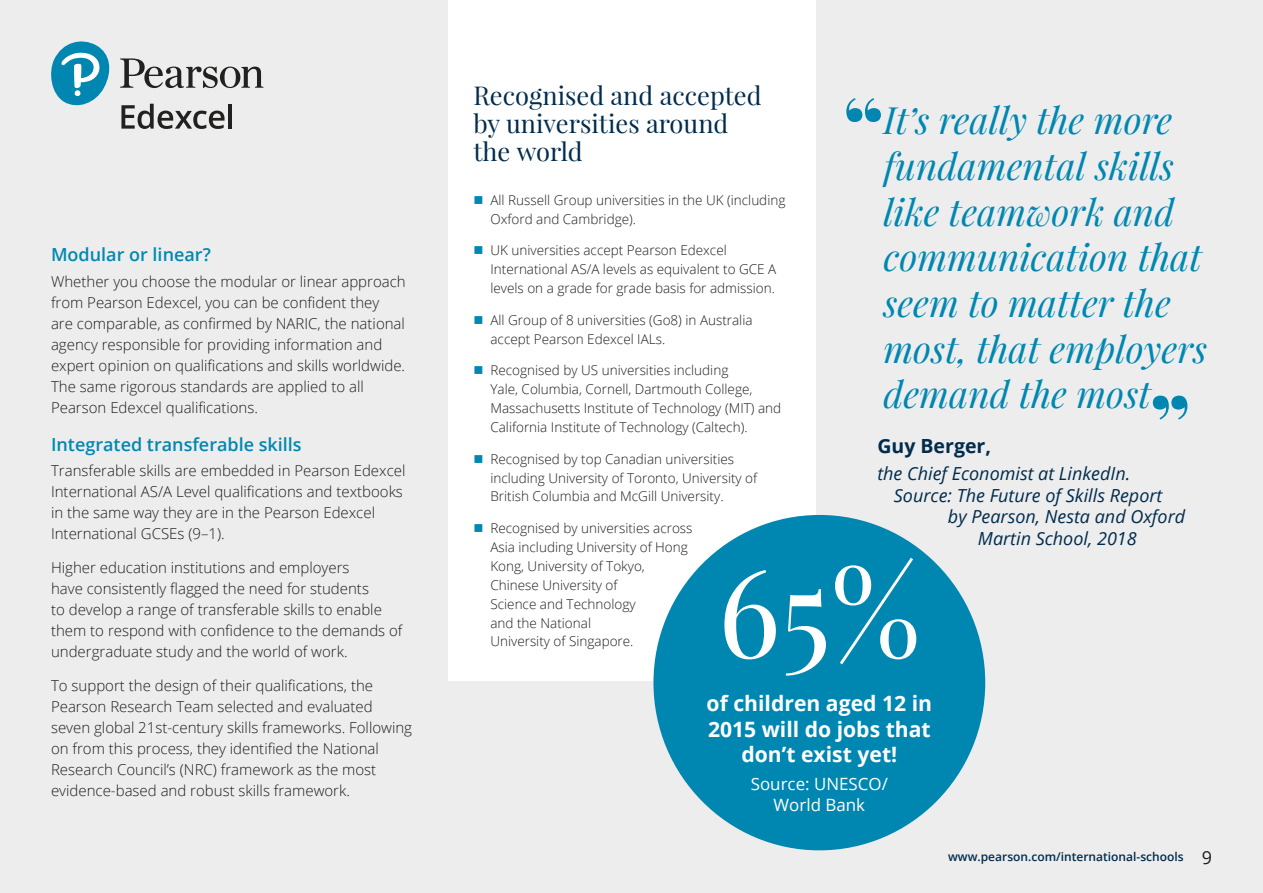
<style>
.page{position:relative;width:1263px;height:893px;background:#ededed}
.page>*{position:absolute;margin:0;border:0;box-sizing:border-box;transform-origin:0 0}
.t1{font:121.2px "Playfair Display";color:#fff}
.t2{font:900 80.85px "Playfair Display";color:#0087b1}
.t3{font:italic 36.9px/45.6px "Playfair Display";color:#0087b1}
.t4{font:25.5px/28px "Playfair Display";color:#002c4d}
.t5{font:700 21.15px/25.3px "Open Sans";color:#fff;text-align:center}
.t6{font:700 19.5px "Open Sans";color:#002c4d}
.t7{font:italic 18px "Open Sans";color:#002c4d}
.t8{font:600 18px "Open Sans";color:#0087b1}
.t9{font:16.95px/20.2px "Open Sans";color:#fff;text-align:center}
.t10{font:300 15px/21px "Open Sans";color:#1d1d1b}
.t11{font:300 13.5px/18.9px "Open Sans";color:#1d1d1b}
.t12{font:600 12px "Open Sans";color:#002c4d}
.s1{font-weight:900;font-style:normal;font-size:80.85px}
.s2{font-weight:400;font-size:18px;color:#1d1d1b}
</style>
<div class="page">
<div style="left:448px;top:0;width:367px;height:680px;background:#fff"></div>
<div style="left:653px;top:515px;width:332px;height:335px;background:#0087b1;border-radius:50%"></div>
<svg style="left:51px;top:41px;width:59px;height:65px"></svg>
<svg style="left:120px;top:58px;width:143px;height:30px"></svg>
<svg style="left:121px;top:104px;width:104px;height:25px"></svg>
<hr style="left:228px;top:104px;width:4px;height:25px;background:#232120">
<p class="t8" style="left:51px;top:242px;width:161px">Modular or linear?</p>
<p class="t10" style="left:51px;top:270px;width:356px">Whether you choose the modular or linear approach from Pearson Edexcel, you can be confident they<br>are comparable, as confirmed by NARIC, the national agency responsible for providing information and expert opinion on qualifications and skills worldwide.<br>The same rigorous standards are applied to all Pearson Edexcel qualifications.</p>
<p class="t8" style="left:51px;top:432px;width:252px">Integrated transferable skills</p>
<p class="t10" style="left:51px;top:460px;width:356px">Transferable skills are embedded in Pearson Edexcel International AS/A Level qualifications and textbooks in the same way they are in the Pearson Edexcel International GCSEs (9–1).</p>
<p class="t10" style="left:51px;top:557px;width:353px">Higher education institutions and employers<br>have consistently flagged the need for students<br>to develop a range of transferable skills to enable them to respond with confidence to the demands of undergraduate study and the world of work.</p>
<p class="t10" style="left:51px;top:675px;width:363px">To support the design of their qualifications, the Pearson Research Team selected and evaluated seven global 21st-century skills frameworks. Following on from this process, they identified the National Research Council’s (NRC) framework as the most evidence-based and robust skills framework.</p>
<h3 class="t4" style="left:473px;top:81px;width:290px">Recognised and accepted by universities around the world</h3>
<p class="t11" style="left:490px;top:190px;width:296px">All Russell Group universities in the UK (including<br>Oxford and Cambridge).</p>
<p class="t11" style="left:490px;top:240px;width:287px">UK universities accept Pearson Edexcel<br>International AS/A levels as equivalent to GCE A levels on a grade for grade basis for admission.</p>
<p class="t11" style="left:490px;top:310px;width:264px">All Group of 8 universities (Go8) in Australia accept Pearson Edexcel IALs.</p>
<p class="t11" style="left:490px;top:361px;width:292px">Recognised by US universities including<br>Yale, Columbia, Cornell, Dartmouth College, Massachusetts Institute of Technology (MIT) and California Institute of Technology (Caltech).</p>
<p class="t11" style="left:490px;top:449px;width:268px">Recognised by top Canadian universities including University of Toronto, University of<br>British Columbia and McGill University.</p>
<p class="t11" style="left:490px;top:518px;width:204px">Recognised by universities across<br>Asia including University of Hong<br>Kong, University of Tokyo,<br>Chinese University of<br>Science and Technology<br>and the National<br>University of Singapore.</p>
<h3 class="t3" style="left:883px;top:97px;width:325px;text-indent:-40px"><span class="s1">“</span>It’s really the more fundamental skills like teamwork and communication that seem to matter the most, that employers demand the most</h3>
<h3 class="t6" style="left:877px;top:432px;width:115px">Guy Berger,</h3>
<h2 class="t2" style="left:1151px;top:371px;width:41px">”</h2>
<p class="t7" style="left:877px;top:461px;width:254px">the Chief Economist at LinkedIn.</p>
<p class="t7" style="left:894px;top:483px;width:270px">Source: The Future of Skills Report</p>
<p class="t7" style="left:948px;top:505px;width:239px">by Pearson, Nesta and Oxford</p>
<p class="t7" style="left:978px;top:526px;width:160px">Martin School, 2018</p>
<h1 class="t1" style="left:718px;top:536px;width:204px">65%</h1>
<h3 class="t5" style="left:707px;top:690px;width:227px">of children aged 12 in<br>2015 will do jobs that don’t exist yet!</h3>
<p class="t9" style="left:751px;top:774px;width:139px">Source: UNESCO/<br>World Bank</p>
<p class="t12" style="left:948px;top:848px;width:265px">www.pearson.com/international-schools <span class="s2">9</span></p>
</div>
